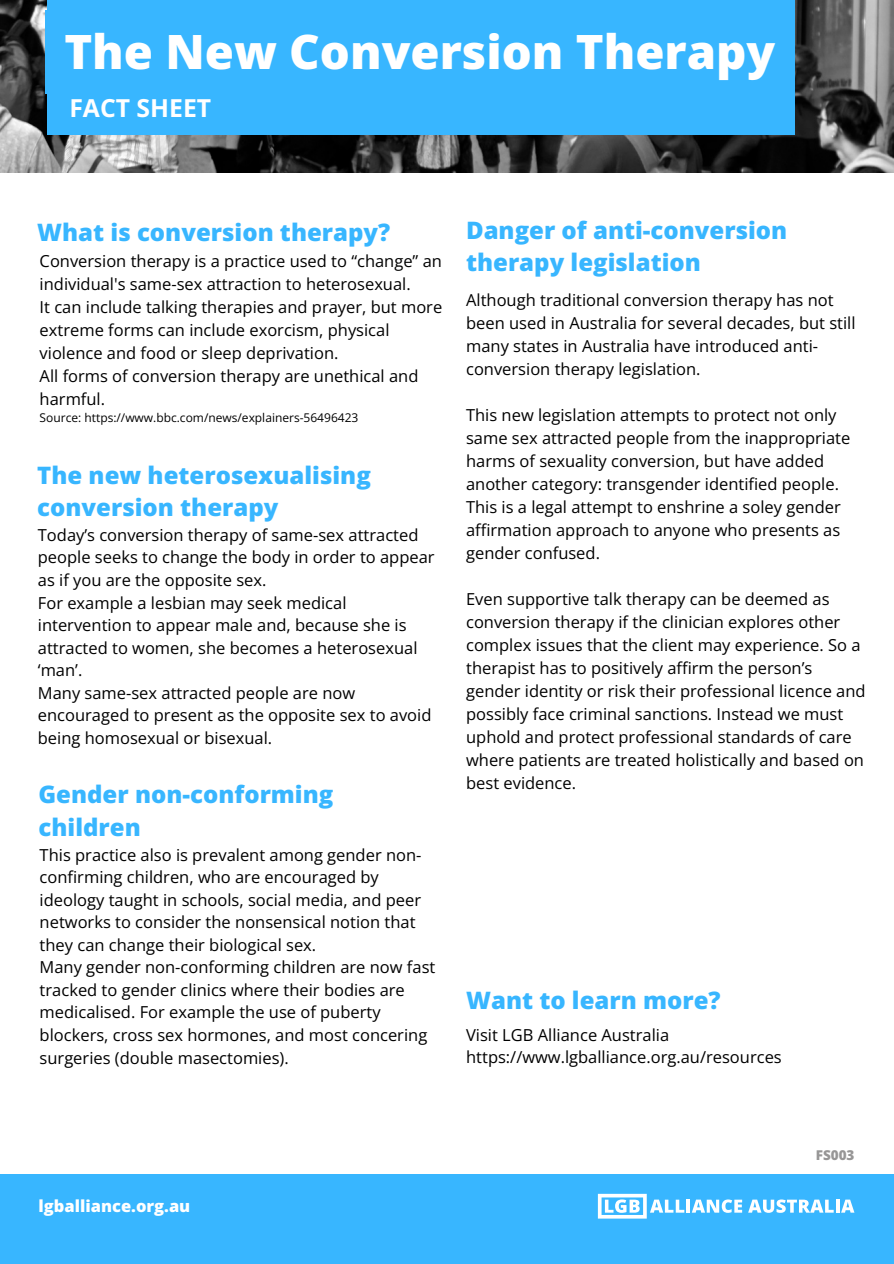
<style>
.page{position:relative;width:894px;height:1264px;background:#fff}
.page>*{position:absolute;margin:0;border:0;box-sizing:border-box;transform-origin:0 0}
.t1{font:800 47.25px "Open Sans";color:#fff}
.t2{font:700 24.75px "Open Sans";color:#fff}
.t3{font:800 24px/32.7px "Open Sans";color:#38b6ff}
.t4{font:16.5px/23px "Open Sans";color:#000}
.t5{font:800 16.5px "Open Sans";color:#fff}
.t6{font:800 13.5px "Open Sans";color:#979696}
.t7{font:12px "Open Sans";color:#000}
</style>
<div class="page">
<img style="left:0;top:0;width:892px;height:172px">
<div style="left:0;top:1174px;width:893px;height:89px;background:#38b6ff"></div>
<hr style="left:686px;top:1199px;width:4px;height:13px;background:#fff">
<svg style="left:692px;top:1199px;width:50px;height:13px"></svg>
<svg style="left:748px;top:1199px;width:85px;height:13px"></svg>
<svg style="left:836px;top:1199px;width:3px;height:13px"></svg>
<svg style="left:841px;top:1199px;width:13px;height:13px"></svg>
<svg style="left:597px;top:1193px;width:87px;height:25px"></svg>
<div style="left:47px;top:0;width:746px;height:134px;background:#38b6ff"></div>
<div style="left:45px;top:10px;width:749px;height:83px;background:#38b6ff"></div>
<h1 class="t1" style="left:64px;top:19px;width:712px">The New Conversion Therapy</h1>
<h3 class="t2" style="left:69px;top:91px;width:143px">FACT SHEET</h3>
<h5 class="t3" style="left:37px;top:215px;width:354px">What is conversion therapy?</h5>
<h5 class="t4" style="left:40px;top:249px;width:404px">Conversion therapy is a practice used to “change” an individual's same-sex attraction to heterosexual.<br>It can include talking therapies and prayer, but more extreme forms can include exorcism, physical violence and food or sleep deprivation.<br>All forms of conversion therapy are unethical and harmful.</h5>
<h5 class="t7" style="left:40px;top:409px;width:320px">Source: https://www.bbc.com/news/explainers-56496423</h5>
<h3 class="t3" style="left:37px;top:458px;width:335px">The new heterosexualising conversion therapy</h3>
<h5 class="t4" style="left:38px;top:523px;width:398px;line-height:22.5px">Today’s conversion therapy of same-sex attracted people seeks to change the body in order to appear as if you are the opposite sex.<br>For example a lesbian may seek medical intervention to appear male and, because she is attracted to women, she becomes a heterosexual ‘man’.<br>Many same-sex attracted people are now encouraged to present as the opposite sex to avoid being homosexual or bisexual.</h5>
<h5 class="t3" style="left:38px;top:777px;width:296px">Gender non-conforming children</h5>
<h3 class="t4" style="left:40px;top:843px;width:397px;line-height:22.5px">This practice also is prevalent among gender non&shy;confirming children, who are encouraged by ideology taught in schools, social media, and peer networks to consider the nonsensical notion that they can change their biological sex.<br>Many gender non-conforming children are now fast tracked to gender clinics where their bodies are medicalised. For example the use of puberty blockers, cross sex hormones, and most concering surgeries (double masectomies).</h3>
<h5 class="t3" style="left:466px;top:213px;width:323px">Danger of anti-conversion therapy legislation</h5>
<h5 class="t4" style="left:466px;top:288px;width:391px">Although traditional conversion therapy has not been used in Australia for several decades, but still many states in Australia have introduced anti&shy;conversion therapy legislation.</h5>
<p class="t4" style="left:466px;top:403px;width:385px">This new legislation attempts to protect not only same sex attracted people from the inappropriate harms of sexuality conversion, but have added another category: transgender identified people.<br>This is a legal attempt to enshrine a soley gender affirmation approach to anyone who presents as gender confused.</p>
<h4 class="t4" style="left:466px;top:587px;width:401px">Even supportive talk therapy can be deemed as conversion therapy if the clinician explores other complex issues that the client may experience. So a therapist has to positively affirm the person’s gender identity or risk their professional licence and possibly face criminal sanctions. Instead we must uphold and protect professional standards of care where patients are treated holistically and based on best evidence.</h4>
<h5 class="t3" style="left:466px;top:982px;width:256px">Want to learn more?</h5>
<h3 class="t4" style="left:466px;top:1022px;width:317px;line-height:22.5px">Visit LGB Alliance Australia https://www.lgballiance.org.au/resources</h3>
<h2 class="t5" style="left:39px;top:1194px;width:153px">lgballiance.org.au</h2>
<h3 class="t6" style="left:815px;top:1145px;width:40px">FS003</h3>
</div>
